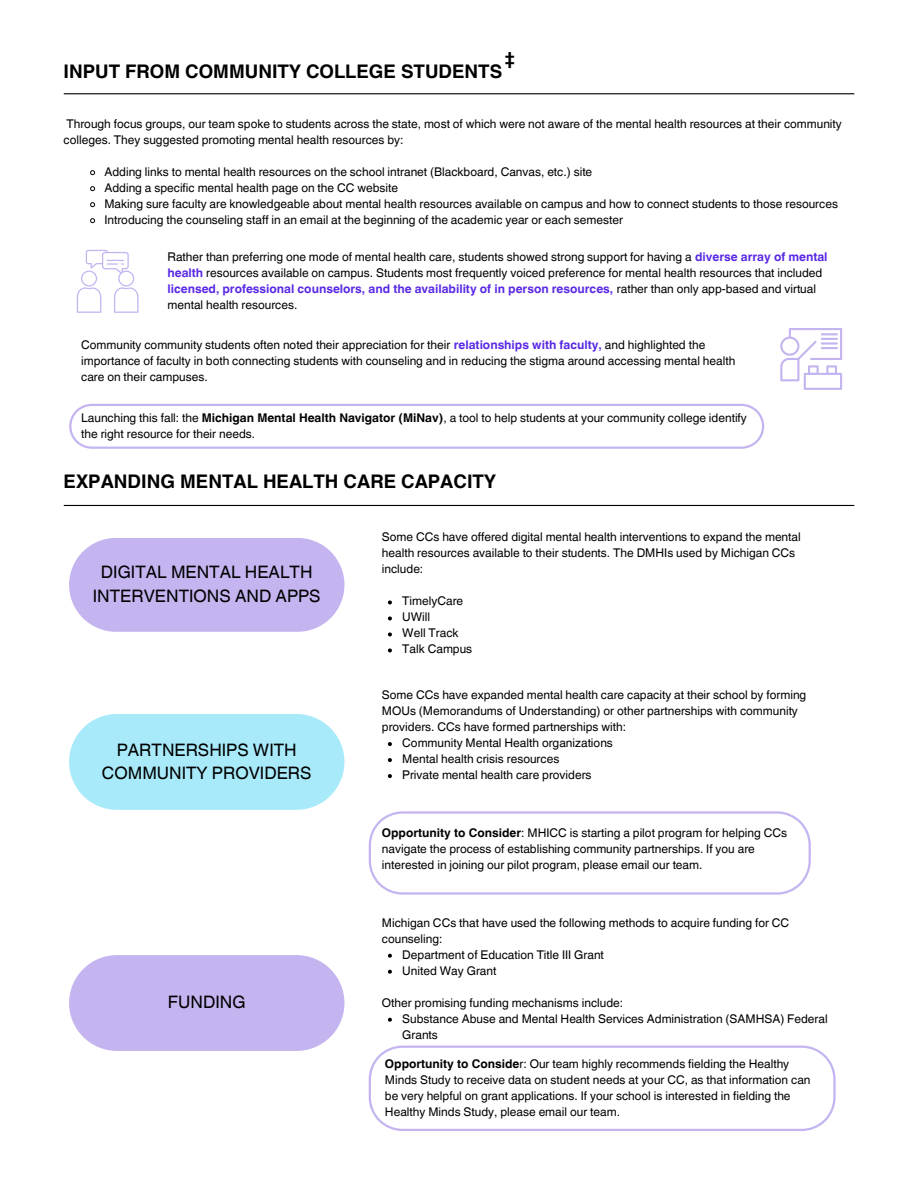
<style>
.page{position:relative;width:918px;height:1188px;background:#fff}
.page>*{position:absolute;margin:0;border:0;box-sizing:border-box;transform-origin:0 0}
.t1{font:700 18.75px "Helvetica World";color:#000}
.t2{font:700 18px "Helvetica World";color:#000}
.t3{font:17.25px/23.7px "Helvetica World";color:#000;text-align:center}
.t4{font:12px/16px "Helvetica World";color:#000}
.s1{font-weight:700;color:#5928e5}
.s2{font-weight:700}
</style>
<div class="page">
<hr style="left:64px;top:505px;width:790px;height:1px;background:#000">
<svg style="left:69px;top:538px;width:275px;height:94px;background:#c8b9f1"></svg>
<div style="left:69px;top:714px;width:275px;height:96px;background:#a8eafa;border-radius:48px"></div>
<div style="left:69px;top:955px;width:275px;height:96px;background:#c4b4f0;border-radius:48px"></div>
<svg style="left:388px;top:954px;width:4px;height:4px"></svg>
<svg style="left:388px;top:970px;width:4px;height:4px"></svg>
<svg style="left:388px;top:1018px;width:4px;height:4px"></svg>
<svg style="left:369px;top:811px;width:442px;height:84px"></svg>
<svg style="left:369px;top:1046px;width:467px;height:85px"></svg>
<hr style="left:64px;top:93px;width:790px;height:1px;background:#000">
<svg style="left:77px;top:250px;width:62px;height:63px"></svg>
<svg style="left:780px;top:328px;width:62px;height:62px"></svg>
<svg style="left:388px;top:600px;width:4px;height:4px"></svg>
<svg style="left:388px;top:616px;width:4px;height:4px"></svg>
<svg style="left:388px;top:632px;width:4px;height:4px"></svg>
<svg style="left:388px;top:648px;width:4px;height:4px"></svg>
<svg style="left:388px;top:742px;width:4px;height:4px"></svg>
<svg style="left:388px;top:758px;width:4px;height:4px"></svg>
<svg style="left:388px;top:774px;width:4px;height:4px"></svg>
<svg style="left:90px;top:170px;width:6px;height:6px"></svg>
<svg style="left:90px;top:186px;width:6px;height:6px"></svg>
<svg style="left:90px;top:202px;width:6px;height:6px"></svg>
<svg style="left:90px;top:218px;width:6px;height:6px"></svg>
<svg style="left:69px;top:404px;width:695px;height:45px"></svg>
<p class="t2" style="left:505px;top:44px;width:12px">‡</p>
<p class="t1" style="left:64px;top:56px;width:440px">INPUT FROM COMMUNITY COLLEGE STUDENTS</p>
<p class="t4" style="left:64px;top:115px;width:780px">Through focus groups, our team spoke to students across the state, most of which were not aware of the mental health resources at their community colleges. They suggested promoting mental health resources by:</p>
<p class="t4" style="left:104px;top:163px;width:489px">Adding links to mental health resources on the school intranet (Blackboard, Canvas, etc.) site</p>
<p class="t4" style="left:104px;top:179px;width:295px">Adding a specific mental health page on the CC website</p>
<p class="t4" style="left:104px;top:195px;width:735px">Making sure faculty are knowledgeable about mental health resources available on campus and how to connect students to those resources</p>
<p class="t4" style="left:104px;top:211px;width:520px">Introducing the counseling staff in an email at the beginning of the academic year or each semester</p>
<p class="t4" style="left:167px;top:248px;width:662px">Rather than preferring one mode of mental health care, students showed strong support for having a <span class="s1">diverse array of mental health</span> resources available on campus. Students most frequently voiced preference for mental health resources that included <span class="s1">licensed, professional counselors, and the availability of in person resources,</span> rather than only app-based and virtual mental health resources.</p>
<p class="t4" style="left:81px;top:337px;width:656px">Community community students often noted their appreciation for their <span class="s1">relationships with faculty,</span> and highlighted the importance of faculty in both connecting students with counseling and in reducing the stigma around accessing mental health care on their campuses.</p>
<p class="t4" style="left:81px;top:410px;width:667px">Launching this fall: the <span class="s2">Michigan Mental Health Navigator (MiNav)</span>, a tool to help students at your community college identify the right resource for their needs.</p>
<p class="t1" style="left:64px;top:466px;width:434px">EXPANDING MENTAL HEALTH CARE CAPACITY</p>
<p class="t3" style="left:93px;top:561px;width:229px">DIGITAL MENTAL HEALTH<br>INTERVENTIONS AND APPS</p>
<p class="t3" style="left:102px;top:738px;width:211px">PARTNERSHIPS WITH<br>COMMUNITY PROVIDERS</p>
<p class="t3" style="left:168px;top:990px;width:79px">FUNDING</p>
<p class="t4" style="left:382px;top:529px;width:420px">Some CCs have offered digital mental health interventions to expand the mental health resources available to their students. The DMHIs used by Michigan CCs include:</p>
<p class="t4" style="left:402px;top:593px;width:62px">TimelyCare</p>
<p class="t4" style="left:402px;top:609px;width:29px">UWill</p>
<p class="t4" style="left:402px;top:625px;width:58px">Well Track</p>
<p class="t4" style="left:402px;top:641px;width:71px">Talk Campus</p>
<p class="t4" style="left:382px;top:687px;width:426px">Some CCs have expanded mental health care capacity at their school by forming<br>MOUs (Memorandums of Understanding) or other partnerships with community providers. CCs have formed partnerships with:</p>
<p class="t4" style="left:402px;top:735px;width:212px">Community Mental Health organizations</p>
<p class="t4" style="left:402px;top:751px;width:159px">Mental health crisis resources</p>
<p class="t4" style="left:402px;top:767px;width:191px">Private mental health care providers</p>
<p class="t4" style="left:382px;top:824px;width:407px"><span class="s2">Opportunity to Consider</span>: MHICC is starting a pilot program for helping CCs navigate the process of establishing community partnerships. If you are interested in joining our pilot program, please email our team.</p>
<p class="t4" style="left:382px;top:915px;width:409px">Michigan CCs that have used the following methods to acquire funding for CC counseling:</p>
<p class="t4" style="left:402px;top:947px;width:203px">Department of Education Title III Grant</p>
<p class="t4" style="left:402px;top:963px;width:96px">United Way Grant</p>
<p class="t4" style="left:402px;top:1011px;width:427px">Substance Abuse and Mental Health Services Administration (SAMHSA) Federal<br>Grants</p>
<p class="t4" style="left:382px;top:995px;width:243px">Other promising funding mechanisms include:</p>
<p class="t4" style="left:385px;top:1056px;width:427px"><span class="s2">Opportunity to Conside</span>r: Our team highly recommends fielding the Healthy Minds Study to receive data on student needs at your CC, as that information can be very helpful on grant applications. If your school is interested in fielding the Healthy Minds Study, please email our team.</p>
</div>
